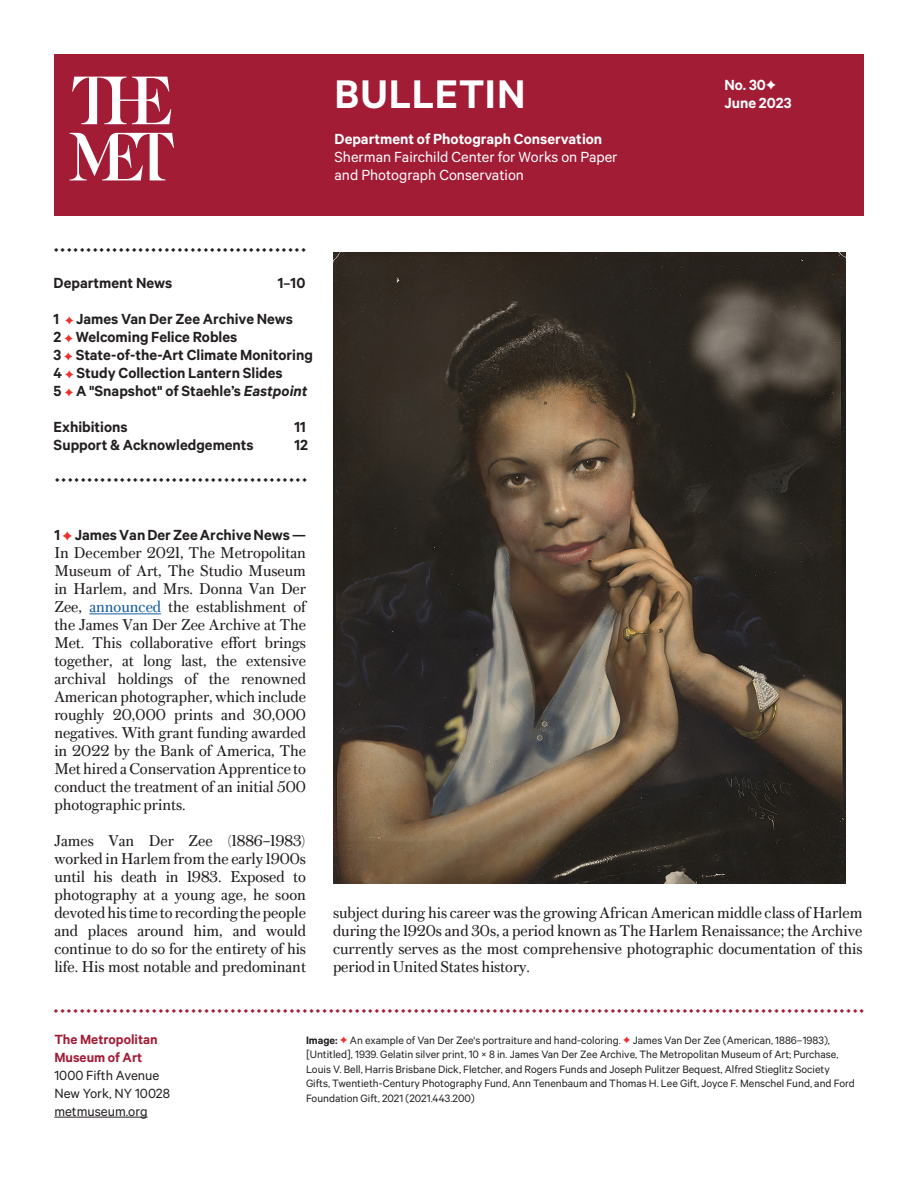
<style>
.page{position:relative;width:918px;height:1188px;background:#fff}
.page>*{position:absolute;margin:0;border:0;box-sizing:border-box;transform-origin:0 0}
.t1{font:700 45px "The Met Sans Office";letter-spacing:.015em;color:#fff}
.Body__Serif_Justify{font:16.5px/18px "The Met Serif Office";color:#231f20;text-align:justify}
.Body__Serif_Justify-2{font:700 16.5px "The Met Sans Office";color:#231f20}
.t2{font:16.5px/18px "The Met Sans Office";color:#fff}
.Header__Sans_Bold_11{font:700 16.5px/18px "The Met Sans Office";color:#fff}
.Caption__Sans_Regula{font:15px/18px "The Met Sans Office";color:#231f20}
.Caption__Sans_Regula-2{font:700 15px/18px "The Met Sans Office";color:#a31c36}
.Caption__Sans_Regula-3{font:12px/14.4px "The Met Sans Office";color:#231f20}
.Ornaments{font:700 6px "GT Alpina Betav 6";color:#a31c36}
.Ornaments-2{font:700 6px "GT Alpina Betav 6";color:#231f20}
.s1{font-family:"GT Alpina Betav 6";font-size:12px}
.s2{font-size:15px}
.s3{font-family:"GT Alpina Betav 6";font-size:10.5px;color:#ee2f2c}
.s4{font-style:italic}
.s5{font-family:"The Met Sans Office";font-weight:700}
.s6{font-family:"GT Alpina Betav 6";font-weight:700;font-size:12px;color:#ee2f2c}
.s7{color:#175d9e}
.s8{font-family:"The Met Sans Office"}
.s9{font-weight:700}
.s10{font-family:"GT Alpina Betav 6";font-weight:700;font-size:9px;color:#ee2f2c}
</style>
<div class="page">
<div style="left:54px;top:54px;width:810px;height:162px;background:#a31c36"></div>
<svg style="left:70px;top:133px;width:104px;height:47px"></svg>
<svg style="left:72px;top:77px;width:99px;height:47px"></svg>
<hr style="left:54px;top:1117px;width:94px;height:1px;background:#231f20">
<hr style="left:89px;top:614px;width:72px;height:1px;background:#175d9e">
<img style="left:333px;top:252px;width:513px;height:631px">
<h1 class="t1" style="left:335px;top:67px;width:192px">BULLETIN</h1>
<p class="Header__Sans_Bold_11" style="left:335px;top:129px;width:269px">Department of Photograph Conservation</p>
<p class="t2" style="left:335px;top:147px;width:285px">Sherman Fairchild Center for Works on Paper and Photograph Conservation</p>
<p class="Header__Sans_Bold_11" style="left:724px;top:75px;width:69px">No. 30<span class="s1">✦<br></span>June 2023</p>
<p class="Ornaments-2" style="left:54px;top:247px;width:253px">⬥ ⬥ ⬥ ⬥ ⬥ ⬥ ⬥ ⬥ ⬥ ⬥ ⬥ ⬥ ⬥ ⬥ ⬥ ⬥ ⬥ ⬥ ⬥ ⬥ ⬥ ⬥ ⬥ ⬥ ⬥ ⬥ ⬥ ⬥ ⬥ ⬥ ⬥ ⬥ ⬥ ⬥ ⬥ ⬥ ⬥ ⬥ ⬥</p>
<p class="Body__Serif_Justify-2" style="left:54px;top:273px;width:120px">Department News</p>
<p class="Body__Serif_Justify-2" style="left:278px;top:273px;width:29px">1<span class="s2">–</span>10</p>
<p class="Body__Serif_Justify-2" style="left:54px;top:309px;width:241px">1 <span class="s3">✦</span> James Van Der Zee Archive News</p>
<p class="Body__Serif_Justify-2" style="left:54px;top:327px;width:185px">2 <span class="s3">✦</span> Welcoming Felice Robles</p>
<p class="Body__Serif_Justify-2" style="left:54px;top:345px;width:261px">3 <span class="s3">✦</span> State-of-the-Art Climate Monitoring</p>
<p class="Body__Serif_Justify-2" style="left:54px;top:363px;width:231px">4 <span class="s3">✦</span> Study Collection Lantern Slides</p>
<p class="Body__Serif_Justify-2" style="left:54px;top:381px;width:255px">5 <span class="s3">✦</span> A "Snapshot" of Staehle’s <span class="s4">Eastpoint</span></p>
<p class="Body__Serif_Justify-2" style="left:54px;top:417px;width:76px">Exhibitions</p>
<p class="Body__Serif_Justify-2" style="left:294px;top:417px;width:13px">11</p>
<p class="Body__Serif_Justify-2" style="left:54px;top:435px;width:202px">Support &amp; Acknowledgements</p>
<p class="Body__Serif_Justify-2" style="left:294px;top:435px;width:15px">12</p>
<p class="Ornaments-2" style="left:55px;top:476px;width:253px">⬥ ⬥ ⬥ ⬥ ⬥ ⬥ ⬥ ⬥ ⬥ ⬥ ⬥ ⬥ ⬥ ⬥ ⬥ ⬥ ⬥ ⬥ ⬥ ⬥ ⬥ ⬥ ⬥ ⬥ ⬥ ⬥ ⬥ ⬥ ⬥ ⬥ ⬥ ⬥ ⬥ ⬥ ⬥ ⬥ ⬥ ⬥ ⬥</p>
<p class="Body__Serif_Justify" style="left:54px;top:525px;width:253px"><span class="s5">1</span> <span class="s6">✦</span> <span class="s5">James Van Der Zee Archive News — </span>In December 2021, The Metropolitan Museum of Art, The Studio Museum in Harlem, and Mrs. Donna Van Der Zee, <span class="s7">announced</span> the establishment of the James Van Der Zee Archive at The Met. This collaborative effort brings together, at long last, the extensive archival holdings of the renowned American photographer, which include roughly 20,000 prints and 30,000 negatives. With grant funding awarded in 2022 by the Bank of America, The Met hired a Conservation Apprentice to conduct the treatment of an initial 500 photographic prints.</p>
<p class="Body__Serif_Justify" style="left:54px;top:831px;width:253px">James Van Der Zee (1886<span class="s8">–</span>1983) worked in Harlem from the early 1900s until his death in 1983. Exposed to photography at a young age, he soon devoted his time to recording the people and places around him, and would continue to do so for the entirety of his life. His most notable and predominant</p>
<p class="Body__Serif_Justify" style="left:333px;top:903px;width:531px">subject during his career was the growing African American middle class of Harlem during the 1920s and 30s, a period known as The Harlem Renaissance; the Archive currently serves as the most comprehensive photographic documentation of this period in United States history.</p>
<p class="Ornaments" style="left:54px;top:1007px;width:812px">⬥ ⬥ ⬥ ⬥ ⬥ ⬥ ⬥ ⬥ ⬥ ⬥ ⬥ ⬥ ⬥ ⬥ ⬥ ⬥ ⬥ ⬥ ⬥ ⬥ ⬥ ⬥ ⬥ ⬥ ⬥ ⬥ ⬥ ⬥ ⬥ ⬥ ⬥ ⬥ ⬥ ⬥ ⬥ ⬥ ⬥ ⬥ ⬥ ⬥ ⬥ ⬥ ⬥ ⬥ ⬥ ⬥ ⬥ ⬥ ⬥ ⬥ ⬥ ⬥ ⬥ ⬥ ⬥ ⬥ ⬥ ⬥ ⬥ ⬥ ⬥ ⬥ ⬥ ⬥ ⬥ ⬥ ⬥ ⬥ ⬥ ⬥ ⬥ ⬥ ⬥ ⬥ ⬥ ⬥ ⬥ ⬥ ⬥ ⬥ ⬥ ⬥ ⬥ ⬥ ⬥ ⬥ ⬥ ⬥ ⬥ ⬥ ⬥ ⬥ ⬥ ⬥ ⬥ ⬥ ⬥ ⬥ ⬥ ⬥ ⬥ ⬥ ⬥ ⬥ ⬥ ⬥ ⬥ ⬥ ⬥ ⬥ ⬥ ⬥ ⬥ ⬥ ⬥ ⬥ ⬥ ⬥ ⬥ ⬥ ⬥ ⬥ ⬥ ⬥</p>
<p class="Caption__Sans_Regula-2" style="left:54px;top:1030px;width:105px">The Metropolitan<br>Museum of Art</p>
<p class="Caption__Sans_Regula" style="left:54px;top:1066px;width:117px">1000 Fifth Avenue<br>New York, NY 10028 metmuseum.org</p>
<p class="Caption__Sans_Regula-3" style="left:306px;top:1033px;width:550px"><span class="s9">Image:</span> <span class="s10">✦</span> An example of Van Der Zee's portraiture and hand-coloring. <span class="s10">✦</span> James Van Der Zee (American, 1886–1983), [Untitled], 1939. Gelatin silver print, 10 × 8 in. James Van Der Zee Archive, The Metropolitan Museum of Art; Purchase, Louis V. Bell, Harris Brisbane Dick, Fletcher, and Rogers Funds and Joseph Pulitzer Bequest, Alfred Stieglitz Society Gifts, Twentieth-Century Photography Fund, Ann Tenenbaum and Thomas H. Lee Gift, Joyce F. Menschel Fund, and Ford Foundation Gift, 2021 (2021.443.200)</p>
</div>
